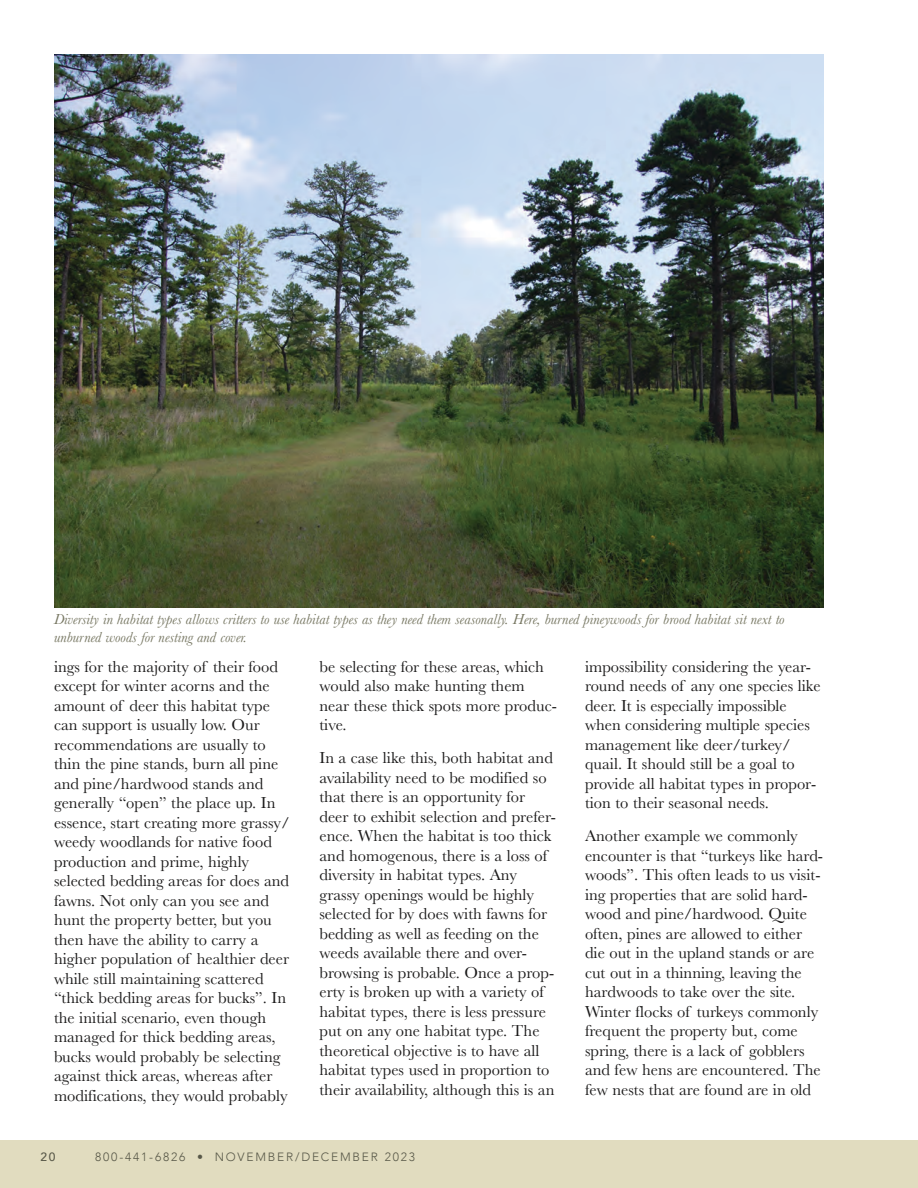
<style>
.page{position:relative;width:918px;height:1188px;background:#fff}
.page>*{position:absolute;margin:0;border:0;box-sizing:border-box;transform-origin:0 0}
.t1{font:16.5px/19.5px "Baskerville";color:#1b1a1a}
.t2{font:italic 15px/18px "Baskerville";color:#767661}
.t3{font:300 12px "Avenir";letter-spacing:.15em;color:#585848}
.t4{font:500 12px "Avenir";color:#585848}
</style>
<div class="page">
<div style="left:0;top:1140px;width:918px;height:48px;background:#e1dcbf"></div>
<img style="left:54px;top:54px;width:770px;height:554px">
<p class="t2" style="left:54px;top:610px;width:732px">Diversity in habitat types allows critters to use habitat types as they need them seasonally. Here, burned pineywoods for brood habitat sit next to unburned woods for nesting and cover.</p>
<p class="t1" style="left:54px;top:657px;width:237px">ings for the majority of their food except for winter acorns and the amount of deer this habitat type can support is usually low. Our recommendations are usually to thin the pine stands, burn all pine and pine/hardwood stands and generally “open” the place up. In essence, start creating more grassy/ weedy woodlands for native food production and prime, highly selected bedding areas for does and fawns. Not only can you see and hunt the property better, but you then have the ability to carry a higher population of healthier deer while still maintaining scattered “thick bedding areas for bucks”. In the initial scenario, even though managed for thick bedding areas, bucks would probably be selecting against thick areas, whereas after modifications, they would probably</p>
<p class="t1" style="left:320px;top:657px;width:239px">be selecting for these areas, which would also make hunting them near these thick spots more produc&shy;tive.</p>
<p class="t1" style="left:320px;top:748px;width:238px">In a case like this, both habitat and availability need to be modified so that there is an opportunity for deer to exhibit selection and prefer&shy;ence. When the habitat is too thick and homogenous, there is a loss of diversity in habitat types. Any grassy openings would be highly selected for by does with fawns for bedding as well as feeding on the weeds available there and over&shy;browsing is probable. Once a prop&shy;erty is broken up with a variety of habitat types, there is less pressure put on any one habitat type. The theoretical objective is to have all habitat types used in proportion to their availability, although this is an</p>
<p class="t4" style="left:40px;top:1146px;width:17px">20</p>
<p class="t3" style="left:95px;top:1150px;width:321px">800-441-6826 • NOVEMBER/DECEMBER 2023</p>
<p class="t1" style="left:585px;top:657px;width:237px">impossibility considering the year&shy;round needs of any one species like deer. It is especially impossible when considering multiple species management like deer/turkey/ quail. It should still be a goal to provide all habitat types in propor&shy;tion to their seasonal needs.</p>
<p class="t1" style="left:585px;top:827px;width:240px">Another example we commonly encounter is that “turkeys like hard&shy;woods”. This often leads to us visit&shy;ing properties that are solid hard&shy;wood and pine/hardwood. Quite often, pines are allowed to either die out in the upland stands or are cut out in a thinning, leaving the hardwoods to take over the site.<br>Winter flocks of turkeys commonly frequent the property but, come spring, there is a lack of gobblers and few hens are encountered. The few nests that are found are in old</p>
</div>
